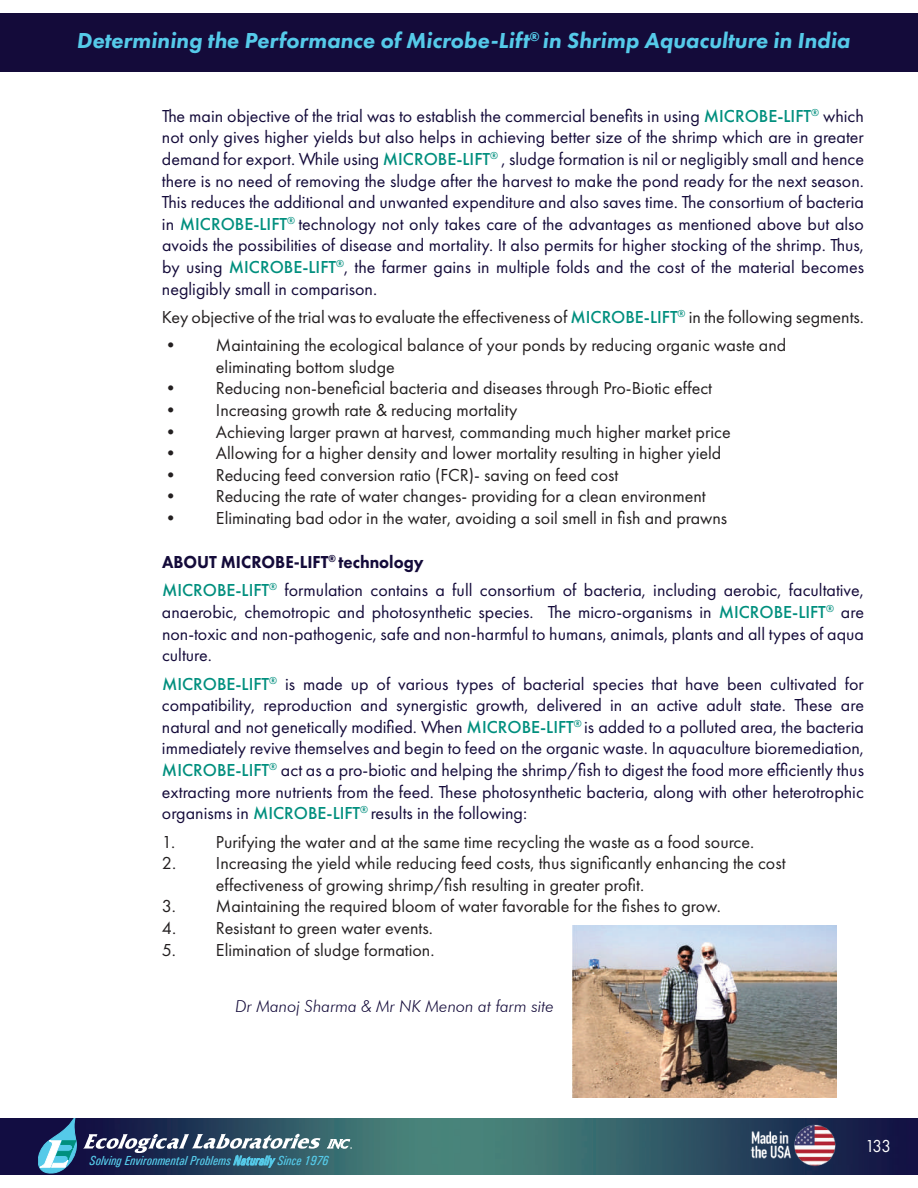
<style>
.page{position:relative;width:918px;height:1188px;background:#fff}
.page>*{position:absolute;margin:0;border:0;box-sizing:border-box;transform-origin:0 0}
.t1{font:italic 800 22.5px "Futura PT";color:#55cae9}
.t2{font:18px/21.6px "Futura PT";color:#140b3a;text-align:justify}
.t3{font:18px/21.6px "Futura PT";color:#231f20}
.t4{font:18px "Futura PT";color:#fff;scale:.94 1}
.t5{font:italic 300 16.5px "Futura BT";color:#140b3a}
.t6{font:italic 500 condensed 13.2px "Univers";color:#55cae9}
.s1{font-weight:500;color:#008f7e}
.s2{font-weight:800}
</style>
<div class="page">
<img style="left:0;top:1118px;width:918px;height:56px">
<svg style="left:327px;top:1139px;width:25px;height:10px"></svg>
<svg style="left:38px;top:1118px;width:283px;height:57px;background:#3c5571"></svg>
<img style="left:748px;top:1123px;width:90px;height:47px">
<div style="left:0;top:14px;width:918px;height:58px;background:#140b3a"></div>
<img style="left:572px;top:926px;width:265px;height:172px">
<p class="t1" style="left:77px;top:27px;width:775px">Determining the Performance of Microbe-Lift<sup>®</sup> in Shrimp Aquaculture in India</p>
<p class="t2" style="left:162px;top:105px;width:704px">The main objective of the trial was to establish the commercial benefits in using <span class="s1">MICROBE-LIFT</span><sup>®</sup> which not only gives higher yields but also helps in achieving better size of the shrimp which are in greater demand for export. While using <span class="s1">MICROBE-LIFT</span><sup>®</sup> , sludge formation is nil or negligibly small and hence there is no need of removing the sludge after the harvest to make the pond ready for the next season.<br>This reduces the additional and unwanted expenditure and also saves time. The consortium of bacteria in <span class="s1">MICROBE-LIFT</span><sup>®</sup> technology not only takes care of the advantages as mentioned above but also avoids the possibilities of disease and mortality. It also permits for higher stocking of the shrimp. Thus, by using <span class="s1">MICROBE-LIFT</span><sup>®</sup>, the farmer gains in multiple folds and the cost of the material becomes negligibly small in comparison.</p>
<p class="t3" style="left:162px;top:306px;width:704px">Key objective of the trial was to evaluate the effectiveness of <span class="s1">MICROBE-LIFT</span><sup>®</sup> in the following segments.</p>
<p class="t3" style="left:216px;top:334px;width:572px;text-indent:-54px">• Maintaining the ecological balance of your ponds by reducing organic waste and eliminating bottom sludge</p>
<p class="t3" style="left:162px;top:378px;width:552px">• Reducing non-beneficial bacteria and diseases through Pro-Biotic effect</p>
<p class="t3" style="left:162px;top:399px;width:357px">• Increasing growth rate &amp; reducing mortality</p>
<p class="t3" style="left:162px;top:421px;width:570px">• Achieving larger prawn at harvest, commanding much higher market price</p>
<p class="t3" style="left:162px;top:442px;width:561px">• Allowing for a higher density and lower mortality resulting in higher yield</p>
<p class="t3" style="left:162px;top:464px;width:458px">• Reducing feed conversion ratio (FCR)- saving on feed cost</p>
<p class="t3" style="left:162px;top:486px;width:545px">• Reducing the rate of water changes- providing for a clean environment</p>
<p class="t3" style="left:162px;top:507px;width:567px">• Eliminating bad odor in the water, avoiding a soil smell in fish and prawns</p>
<p class="t2" style="left:162px;top:548px;width:704px;line-height:28.3px"><span class="s2">ABOUT MICROBE-LIFT</span><sup>®</sup> <span class="s2">technology<br></span><span class="s1">MICROBE-LIFT</span><sup>®</sup> formulation contains a full consortium of bacteria, including aerobic, facultative,</p>
<p class="t2" style="left:162px;top:601px;width:704px">anaerobic, chemotropic and photosynthetic species. The micro-organisms in <span class="s1">MICROBE-LIFT</span><sup>®</sup> are non-toxic and non-pathogenic, safe and non-harmful to humans, animals, plants and all types of aqua culture.</p>
<p class="t2" style="left:162px;top:673px;width:704px"><span class="s1">MICROBE-LIFT</span><sup>®</sup> is made up of various types of bacterial species that have been cultivated for compatibility, reproduction and synergistic growth, delivered in an active adult state. These are natural and not genetically modified. When <span class="s1">MICROBE-LIFT</span><sup>®</sup> is added to a polluted area, the bacteria immediately revive themselves and begin to feed on the organic waste. In aquaculture bioremediation, <span class="s1">MICROBE-LIFT</span><sup>®</sup> act as a pro-biotic and helping the shrimp/fish to digest the food more efficiently thus extracting more nutrients from the feed. These photosynthetic bacteria, along with other heterotrophic organisms in <span class="s1">MICROBE-LIFT</span><sup>®</sup> results in the following:</p>
<p class="t3" style="left:162px;top:831px;width:594px">1. Purifying the water and at the same time recycling the waste as a food source.</p>
<p class="t3" style="left:216px;top:852px;width:571px;text-indent:-54px">2. Increasing the yield while reducing feed costs, thus significantly enhancing the cost effectiveness of growing shrimp/fish resulting in greater profit.</p>
<p class="t3" style="left:162px;top:896px;width:560px">3. Maintaining the required bloom of water favorable for the fishes to grow.</p>
<p class="t3" style="left:162px;top:917px;width:272px">4. Resistant to green water events.</p>
<p class="t3" style="left:162px;top:939px;width:274px">5. Elimination of sludge formation.</p>
<p class="t5" style="left:235px;top:996px;width:320px">Dr Manoj Sharma &amp; Mr NK Menon at farm site</p>
<p class="t6" style="left:90px;top:1153px;width:241px">Solving Environmental Problems Naturally Since 1976</p>
<p class="t4" style="left:865px;top:1135px;width:29px">133</p>
</div>
